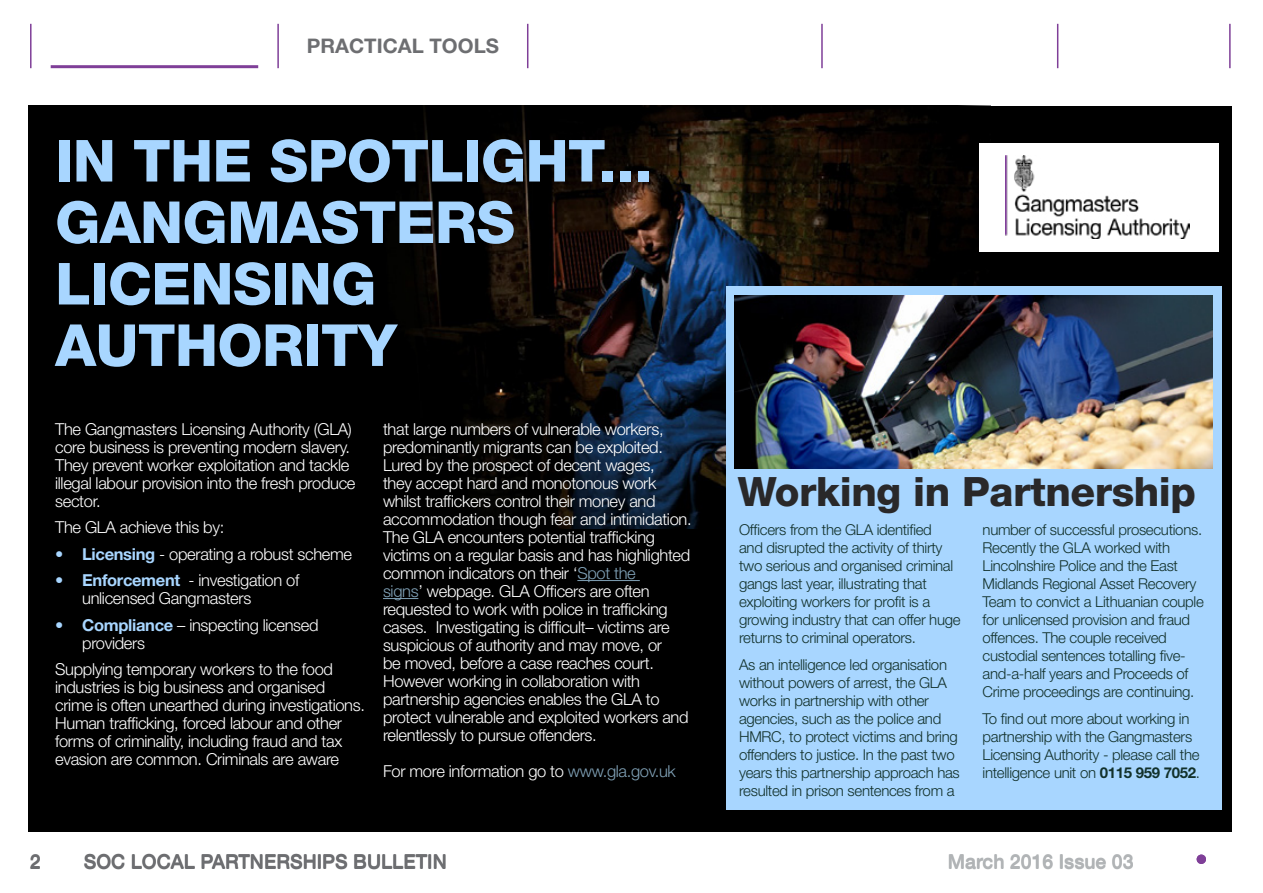
<style>
.page{position:relative;width:1263px;height:893px;background:#fff}
.page>*{position:absolute;margin:0;border:0;box-sizing:border-box;transform-origin:0 0}
.t1{font:800 58.05px/61.5px "Helvetica Neue LT Pro";letter-spacing:-.01em;color:#a8d6ff}
.t2{font:800 40.5px "Helvetica Neue LT Pro";letter-spacing:-.01em;color:#292829}
.t3{font:700 20.1px "Helvetica Neue LT Pro";color:#6d6e71}
.t4{font:500 19.5px "Helvetica Neue LT Pro";color:#6d6e71}
.t5{font:500 19.5px "Helvetica Neue LT Pro";color:#b1b4b6}
.t6{font:300 16.5px/18px "Helvetica Neue LT Pro";letter-spacing:-.02em;color:#fff}
.t7{font:300 15px/18px "Helvetica Neue LT Pro";letter-spacing:-.02em;color:#12312b}
.s1{font-weight:700;color:#a8d6ff}
.s2{color:#80a1b6}
.s3{font-weight:700}
</style>
<div class="page">
<div style="left:29px;top:106px;width:1203px;height:726px;background:#000"></div>
<img style="left:409px;top:106px;width:581px;height:423px">
<hr style="left:577px;top:580px;width:63px;height:1px;background:#80a1b6">
<hr style="left:383px;top:598px;width:35px;height:1px;background:#80a1b6">
<div style="left:726px;top:287px;width:495px;height:523px;background:#a8d6ff"></div>
<hr style="left:51px;top:65px;width:207px;height:3px;background:#7f3f98">
<hr style="left:30px;top:24px;width:2px;height:44px;background:#7f3f98">
<div style="left:1197px;top:855px;width:9px;height:9px;background:#7f3f98;border-radius:50%"></div>
<hr style="left:277px;top:24px;width:2px;height:44px;background:#7f3f98">
<hr style="left:527px;top:24px;width:1px;height:44px;background:#7f3f98">
<hr style="left:821px;top:24px;width:2px;height:44px;background:#7f3f98">
<hr style="left:1057px;top:24px;width:1px;height:44px;background:#7f3f98">
<hr style="left:1229px;top:24px;width:1px;height:44px;background:#7f3f98">
<img style="left:735px;top:296px;width:478px;height:172px">
<div style="left:979px;top:143px;width:239px;height:109px;background:#fff"></div>
<img style="left:1005px;top:156px;width:184px;height:82px">
<p class="t3" style="left:307px;top:34px;width:194px">PRACTICAL TOOLS</p>
<h1 class="t1" style="left:55px;top:130px;width:599px">IN THE SPOTLIGHT...<br>GANGMASTERS<br>LICENSING<br>AUTHORITY</h1>
<p class="t6" style="left:55px;top:420px;width:302px">The Gangmasters Licensing Authority (GLA) core business is preventing modern slavery.<br>They prevent worker exploitation and tackle illegal labour provision into the fresh produce sector.</p>
<p class="t6" style="left:55px;top:518px;width:171px">The GLA achieve this by:</p>
<p class="t6" style="left:55px;top:545px;width:298px"><span class="s1">• Licensing</span> - operating a robust scheme</p>
<p class="t6" style="left:82px;top:571px;width:219px;text-indent:-27px"><span class="s1">• Enforcement</span> - investigation of unlicensed Gangmasters</p>
<p class="t6" style="left:82px;top:616px;width:238px;text-indent:-27px"><span class="s1">• Compliance</span> – inspecting licensed providers</p>
<p class="t6" style="left:55px;top:660px;width:311px">Supplying temporary workers to the food industries is big business and organised crime is often unearthed during investigations.<br>Human trafficking, forced labour and other forms of criminality, including fraud and tax evasion are common. Criminals are aware</p>
<p class="t6" style="left:383px;top:420px;width:310px">that large numbers of vulnerable workers, predominantly migrants can be exploited.<br>Lured by the prospect of decent wages,<br>they accept hard and monotonous work whilst traffickers control their money and accommodation though fear and intimidation.<br>The GLA encounters potential trafficking victims on a regular basis and has highlighted common indicators on their ‘<span class="s2">Spot the<br>signs</span>’ webpage. GLA Officers are often requested to work with police in trafficking cases. Investigating is difficult– victims are suspicious of authority and may move, or<br>be moved, before a case reaches court.<br>However working in collaboration with partnership agencies enables the GLA to protect vulnerable and exploited workers and relentlessly to pursue offenders.</p>
<p class="t6" style="left:383px;top:762px;width:294px">For more information go to <span class="s2">www.gla.gov.uk</span></p>
<h2 class="t2" style="left:738px;top:468px;width:460px">Working in Partnership</h2>
<p class="t7" style="left:739px;top:521px;width:223px">Officers from the GLA identified<br>and disrupted the activity of thirty two serious and organised criminal gangs last year, illustrating that exploiting workers for profit is a growing industry that can offer huge returns to criminal operators.</p>
<p class="t7" style="left:739px;top:655px;width:222px">As an intelligence led organisation without powers of arrest, the GLA works in partnership with other agencies, such as the police and HMRC, to protect victims and bring offenders to justice. In the past two years this partnership approach has resulted in prison sentences from a</p>
<p class="t7" style="left:982px;top:521px;width:223px">number of successful prosecutions.<br>Recently the GLA worked with Lincolnshire Police and the East Midlands Regional Asset Recovery Team to convict a Lithuanian couple for unlicensed provision and fraud offences. The couple received custodial sentences totalling five&shy;and-a-half years and Proceeds of Crime proceedings are continuing.</p>
<p class="t7" style="left:982px;top:709px;width:219px">To find out more about working in partnership with the Gangmasters Licensing Authority - please call the intelligence unit on <span class="s3">0115 959 7052</span>.</p>
<p class="t4" style="left:30px;top:850px;width:12px">2</p>
<p class="t4" style="left:84px;top:850px;width:365px">SOC LOCAL PARTNERSHIPS BULLETIN</p>
<p class="t5" style="left:948px;top:850px;width:187px">March 2016 Issue 03</p>
</div>
